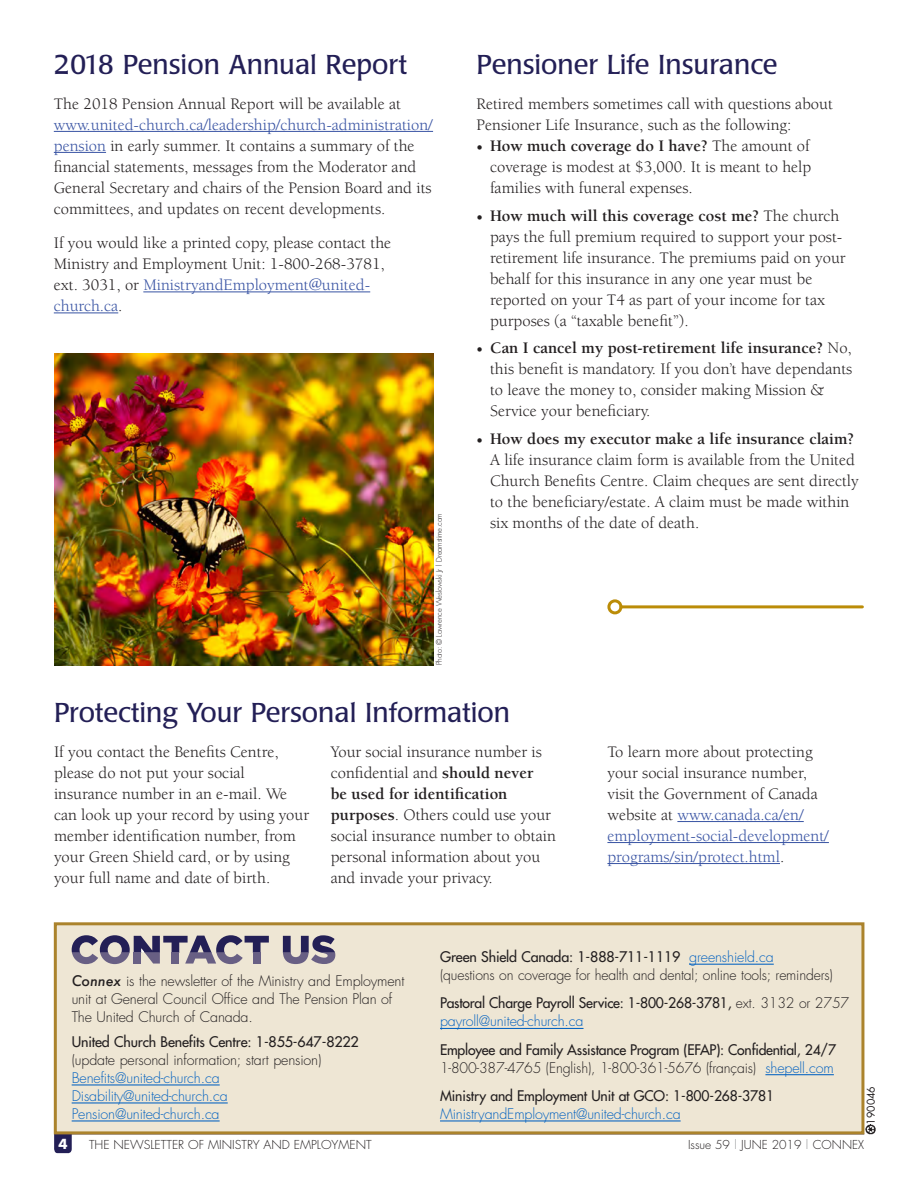
<style>
.page{position:relative;width:918px;height:1188px;background:#fff}
.page>*{position:absolute;margin:0;border:0;box-sizing:border-box;transform-origin:0 0}
.t1{font:27px "Poppl Laudatio";color:#231f56}
.T1{font:16.5px/21px "Berkeley";color:#231f20}
.NL{font:16.5px/21px "Berkeley";color:#231f20}
.t2{font:14.25px/18px "Futura";letter-spacing:-.015em;color:#231f20}
.t3{font:300 14.25px/18px "Futura";letter-spacing:-.01em;color:#231f20}
.t4{font:300 14.25px/18px "Futura";letter-spacing:-.01em;color:#0563c1}
.t5{font:700 13.5px "Futura";color:#fff}
.t6{font:300 12px "Futura";color:#231f20}
.t7{font:10.5px "Futura";color:#231f20}
.Photo_Caption{font:300 7.5px "Futura";letter-spacing:-.025em;color:#231f20}
.s1{color:#3853a3}
.s2{font-family:"Minion Pro"}
.s3{font-weight:700}
.s4{font-weight:500;font-style:italic}
.s5{font-weight:400}
.s6{color:#0563c1}
.s7{font-weight:300}
.s8{font-weight:300;color:#0563c1}
.s9{color:#939598}
</style>
<div class="page">
<hr style="left:54px;top:1134px;width:810px;height:1px;background:#231f56">
<svg style="left:54px;top:1134px;width:18px;height:19px"></svg>
<svg style="left:866px;top:1124px;width:10px;height:10px"></svg>
<div style="left:54px;top:922px;width:810px;height:212px;background:#eee6d4;border:3px solid #ab832c"></div>
<hr style="left:689px;top:964px;width:85px;height:1px;background:#0563c1">
<hr style="left:440px;top:1028px;width:144px;height:1px;background:#0563c1">
<hr style="left:765px;top:1074px;width:69px;height:1px;background:#0563c1">
<hr style="left:440px;top:1120px;width:241px;height:2px;background:#0563c1">
<hr style="left:72px;top:1084px;width:148px;height:2px;background:#0563c1">
<hr style="left:72px;top:1102px;width:156px;height:2px;background:#0563c1">
<hr style="left:72px;top:1120px;width:148px;height:2px;background:#0563c1">
<svg style="left:283px;top:935px;width:52px;height:29px"></svg>
<svg style="left:72px;top:935px;width:197px;height:29px"></svg>
<hr style="left:54px;top:131px;width:379px;height:1px;background:#3853a3">
<hr style="left:54px;top:152px;width:52px;height:1px;background:#3853a3">
<hr style="left:143px;top:291px;width:227px;height:1px;background:#3853a3">
<hr style="left:54px;top:312px;width:64px;height:1px;background:#3853a3">
<hr style="left:677px;top:821px;width:127px;height:1px;background:#3853a3">
<hr style="left:607px;top:842px;width:222px;height:1px;background:#3853a3">
<hr style="left:607px;top:863px;width:173px;height:1px;background:#3853a3">
<hr style="left:621px;top:605px;width:241px;height:3px;background:#bb8c07">
<div style="left:607px;top:599px;width:15px;height:15px;border:3px solid #bb8c07;border-radius:50%"></div>
<img style="left:54px;top:354px;width:379px;height:311px">
<h2 class="t1" style="left:54px;top:50px;width:355px">2018 Pension Annual Report</h2>
<p class="T1" style="left:54px;top:93px;width:381px">The 2018 Pension Annual Report will be available at <span class="s1">www.united-church.ca/leadership/church-administration/ pension</span> in early summer. It contains a summary of the financial statements, messages from the Moderator and General Secretary and chairs of the Pension Board and its committees, and updates on recent developments.</p>
<p class="T1" style="left:54px;top:233px;width:339px">If you would like a printed copy, please contact the Ministry and Employment Unit: 1-800-268-3781, ext. 3031, or <span class="s1">MinistryandEmployment@united&shy;church.ca</span>.</p>
<p class="Photo_Caption" style="left:434px;top:665px;width:154px;rotate:-90deg">Photo: © Lawrence Weslowski Jr | Dreamstime.com</p>
<h2 class="t1" style="left:477px;top:50px;width:302px">Pensioner Life Insurance</h2>
<p class="T1" style="left:477px;top:93px;width:358px">Retired members sometimes call with questions about<br>Pensioner Life Insurance, such as the following:</p>
<p class="NL" style="left:490px;top:135px;width:323px;text-align:justify;text-indent:-14px"><span class="s2">•</span> <span class="s3">How much coverage do I have?</span> The amount of coverage is modest at $3,000. It is meant to help families with funeral expenses.</p>
<p class="NL" style="left:490px;top:205px;width:357px;text-indent:-13px"><span class="s2">•</span> <span class="s3">How much will this coverage cost me?</span> The church pays the full premium required to support your post&shy;retirement life insurance. The premiums paid on your behalf for this insurance in any one year must be reported on your T4 as part of your income for tax purposes (a “taxable benefit”).</p>
<p class="NL" style="left:490px;top:338px;width:364px;text-indent:-13px"><span class="s2">•</span> <span class="s3">Can I cancel my post-retirement life insurance?</span> No, this benefit is mandatory. If you don’t have dependants to leave the money to, consider making Mission &amp; Service your beneficiary.</p>
<p class="NL" style="left:490px;top:429px;width:370px;text-indent:-13px"><span class="s2">•</span> <span class="s3">How does my executor make a life insurance claim?<br></span>A life insurance claim form is available from the United Church Benefits Centre. Claim cheques are sent directly to the beneficiary/estate. A claim must be made within six months of the date of death.</p>
<h2 class="t1" style="left:54px;top:698px;width:458px">Protecting Your Personal Information</h2>
<p class="T1" style="left:54px;top:742px;width:257px">If you contact the Benefits Centre, please do not put your social insurance number in an e-mail. We can look up your record by using your member identification number, from your Green Shield card, or by using your full name and date of birth.</p>
<p class="T1" style="left:331px;top:742px;width:227px">Your social insurance number is confidential and <span class="s3">should never<br>be used for identification purposes</span>. Others could use your social insurance number to obtain personal information about you and invade your privacy.</p>
<p class="T1" style="left:607px;top:742px;width:223px">To learn more about protecting your social insurance number, visit the Government of Canada website at <span class="s1">www.canada.ca/en/ employment-social-development/ programs/sin/protect.html</span>.</p>
<p class="t3" style="left:72px;top:972px;width:334px"><span class="s4">Connex</span> is the newsletter of the Ministry and Employment unit at General Council Office and The Pension Plan of<br>The United Church of Canada.</p>
<p class="t2" style="left:72px;top:1032px;width:289px">United Church Benefits Centre: 1-855-647-8222</p>
<p class="t3" style="left:72px;top:1051px;width:251px">(update personal information; start pension)</p>
<p class="t4" style="left:72px;top:1069px;width:158px">Benefits@united-church.ca<br>Disability@united-church.ca<br>Pension@united-church.ca</p>
<p class="t3" style="left:440px;top:948px;width:394px"><span class="s5">Green Shield Canada: 1-888-711-1119</span> <span class="s6">greenshield.ca<br></span>(questions on coverage for health and dental; online tools; reminders)</p>
<p class="t2" style="left:440px;top:994px;width:411px">Pastoral Charge Payroll Service: 1-800-268-3781, <span class="s7">ext. 3132 or 2757 </span><span class="s8">payroll@united-church.ca</span></p>
<p class="t2" style="left:440px;top:1040px;width:398px">Employee and Family Assistance Program (EFAP): Confidential, 24/7<br><span class="s7">1-800-387-4765 (English), 1-800-361-5676 (français)</span> <span class="s8">shepell.com</span></p>
<p class="t2" style="left:440px;top:1086px;width:336px">Ministry and Employment Unit at GCO: 1-800-268-3781</p>
<p class="t4" style="left:440px;top:1105px;width:242px">MinistryandEmployment@united-church.ca</p>
<p class="t7" style="left:864px;top:1125px;width:40px;rotate:-90deg">190046</p>
<p class="t5" style="left:58px;top:1134px;width:11px">4</p>
<p class="t6" style="left:89px;top:1137px;width:284px">THE NEWSLETTER OF MINISTRY AND EMPLOYMENT</p>
<p class="t6" style="left:688px;top:1137px;width:178px">Issue 59 <span class="s9">|</span> JUNE 2019 <span class="s9">|</span> CONNEX</p>
</div>
